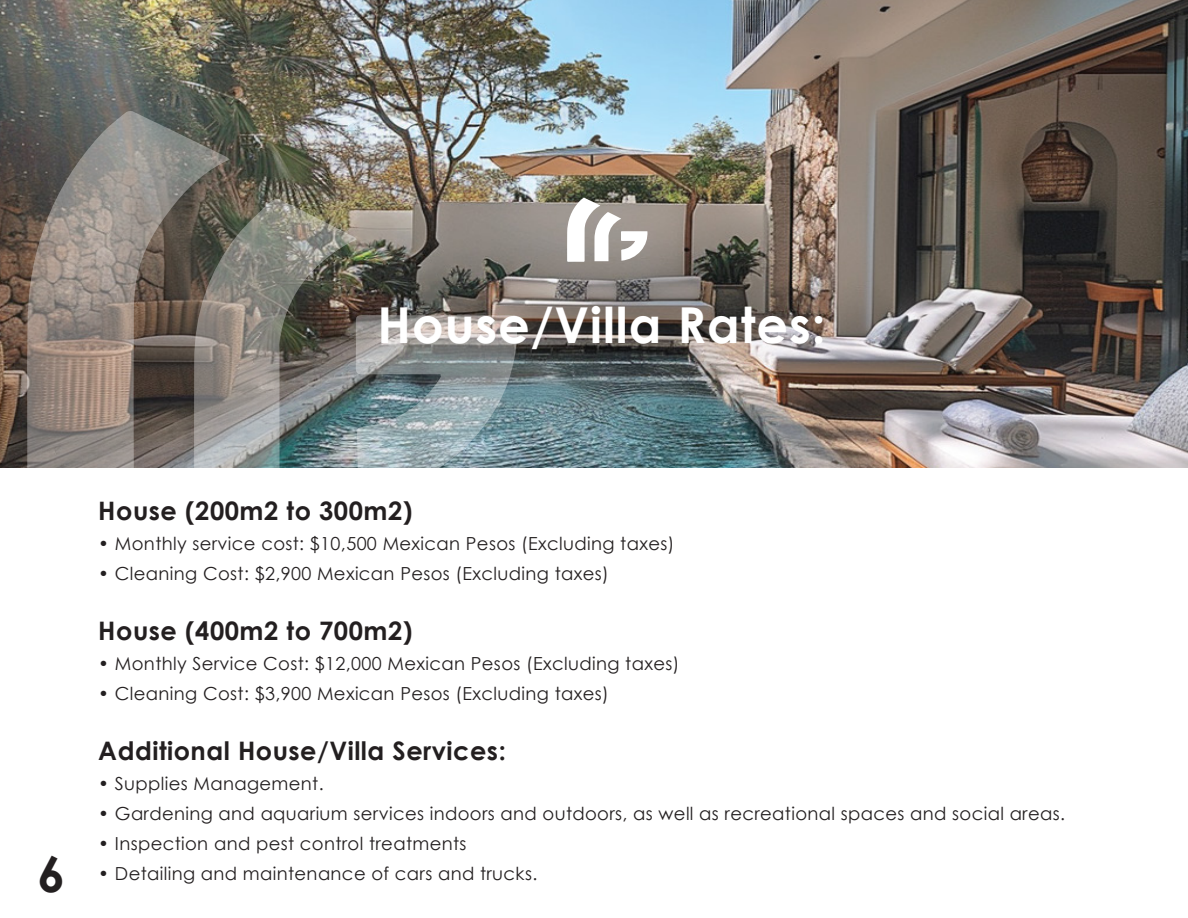
<style>
.page{position:relative;width:1188px;height:918px;background:#fff}
.page>*{position:absolute;margin:0;border:0;box-sizing:border-box;transform-origin:0 0}
.t1{font:700 49.5px "Century Gothic";letter-spacing:.02em;color:#fff}
.t2{font:700 49.5px "Century Gothic";color:#231f20}
.t3{font:700 25.5px "Century Gothic";letter-spacing:.02em;color:#231f20}
.t4{font:18px "Century Gothic";letter-spacing:.02em;color:#231f20}
</style>
<div class="page">
<img style="left:0;top:0;width:1188px;height:468px">
<svg style="left:27px;top:111px;width:203px;height:357px"></svg>
<img style="left:194px;top:198px;width:163px;height:270px">
<svg style="left:356px;top:315px;width:161px;height:153px"></svg>
<svg style="left:567px;top:198px;width:81px;height:64px"></svg>
<h1 class="t1" style="left:377px;top:288px;width:450px">House/Villa Rates:</h1>
<h1 class="t2" style="left:37px;top:836px;width:29px">6</h1>
<h2 class="t3" style="left:98px;top:492px;width:316px">House (200m2 to 300m2)</h2>
<p class="t4" style="left:98px;top:531px;width:578px">• Monthly service cost: $10,500 Mexican Pesos (Excluding taxes)</p>
<p class="t4" style="left:98px;top:561px;width:512px">• Cleaning Cost: $2,900 Mexican Pesos (Excluding taxes)</p>
<h2 class="t3" style="left:98px;top:612px;width:316px">House (400m2 to 700m2)</h2>
<p class="t4" style="left:98px;top:651px;width:583px">• Monthly Service Cost: $12,000 Mexican Pesos (Excluding taxes)</p>
<p class="t4" style="left:98px;top:681px;width:512px">• Cleaning Cost: $3,900 Mexican Pesos (Excluding taxes)</p>
<h2 class="t3" style="left:98px;top:732px;width:409px">Additional House/Villa Services:</h2>
<p class="t4" style="left:98px;top:771px;width:227px">• Supplies Management.</p>
<p class="t4" style="left:98px;top:801px;width:968px">• Gardening and aquarium services indoors and outdoors, as well as recreational spaces and social areas.</p>
<p class="t4" style="left:98px;top:831px;width:370px">• Inspection and pest control treatments</p>
<p class="t4" style="left:98px;top:861px;width:441px">• Detailing and maintenance of cars and trucks.</p>
</div>
